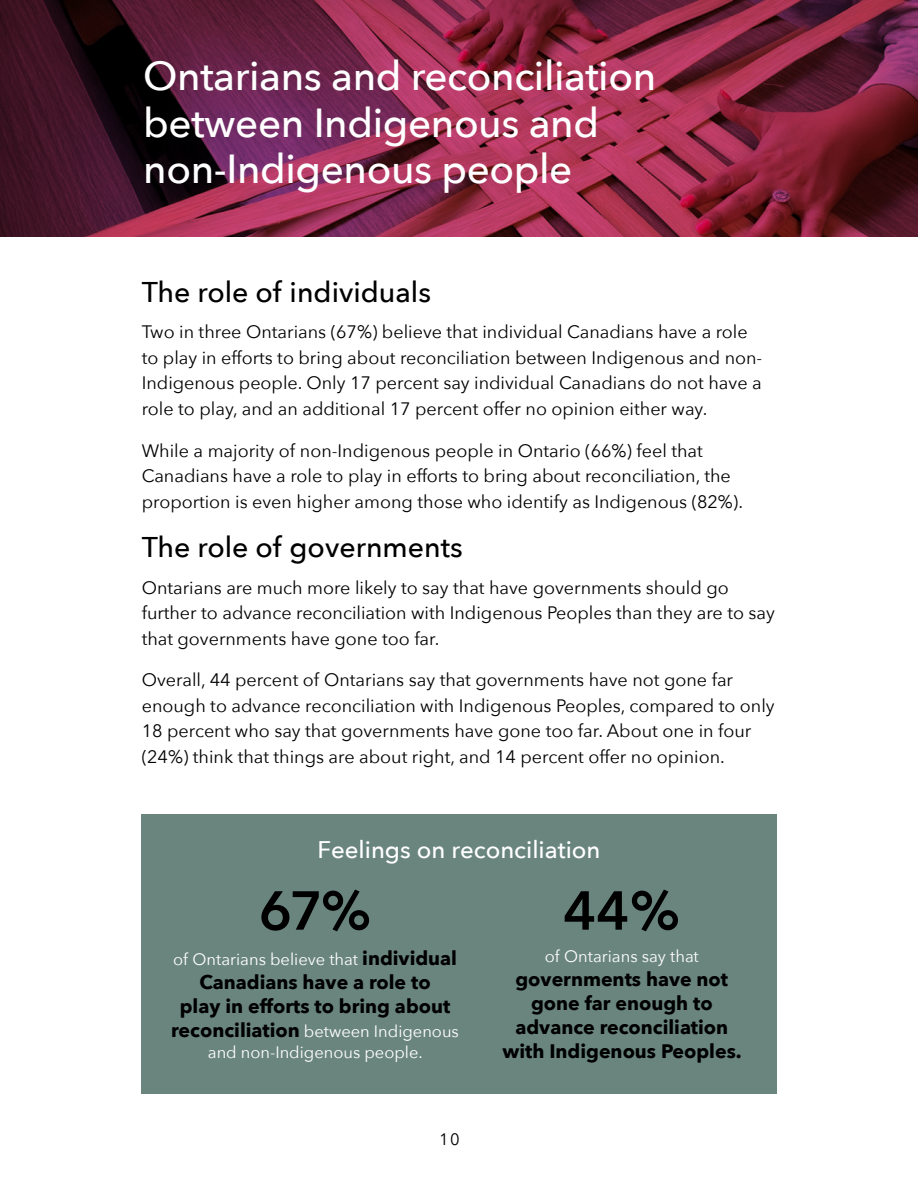
<style>
.page{position:relative;width:918px;height:1188px;background:#fff}
.page>*{position:absolute;margin:0;border:0;box-sizing:border-box;transform-origin:0 0}
.Paragraph{font:600 54.3px "Avenir Next";color:#000}
.t1{font:500 40.5px/46.5px "Avenir Next";letter-spacing:-.01em;color:#fff}
.t2{font:500 28.5px "Avenir Next";color:#000}
.t3{font:500 24px "Avenir Next";color:#fff}
.Paragraph-2{font:700 19.5px/24px "Avenir Next";color:#000;text-align:center}
.Paragraph-3{font:18px/25.5px "Avenir Next";color:#000}
.Paragraph-4{font:16.5px/21px "Avenir Next";color:#fff;text-align:center}
.t4{font:16.5px "Avenir Next";color:#000}
.s1{font-weight:700;font-size:19.5px;color:#000}
</style>
<div class="page">
<img style="left:0;top:0;width:918px;height:236px">
<div style="left:141px;top:814px;width:635px;height:280px;background:#6a857e"></div>
<h1 class="t1" style="left:143px;top:51px;width:515px">Ontarians and reconciliation between Indigenous and non-Indigenous people</h1>
<h2 class="t2" style="left:142px;top:267px;width:291px">The role of individuals</h2>
<p class="Paragraph-3" style="left:142px;top:319px;width:622px">Two in three Ontarians (67%) believe that individual Canadians have a role to play in efforts to bring about reconciliation between Indigenous and non-Indigenous people. Only 17 percent say individual Canadians do not have a role to play, and an additional 17 percent offer no opinion either way.</p>
<p class="Paragraph-3" style="left:142px;top:437px;width:603px">While a majority of non-Indigenous people in Ontario (66%) feel that<br>Canadians have a role to play in efforts to bring about reconciliation, the proportion is even higher among those who identify as Indigenous (82%).</p>
<h2 class="t2" style="left:142px;top:523px;width:323px">The role of governments</h2>
<p class="Paragraph-3" style="left:142px;top:574px;width:635px">Ontarians are much more likely to say that have governments should go further to advance reconciliation with Indigenous Peoples than they are to say that governments have gone too far.</p>
<p class="Paragraph-3" style="left:142px;top:666px;width:635px">Overall, 44 percent of Ontarians say that governments have not gone far enough to advance reconciliation with Indigenous Peoples, compared to only 18 percent who say that governments have gone too far. About one in four (24%) think that things are about right, and 14 percent offer no opinion.</p>
<h3 class="t3" style="left:317px;top:829px;width:285px">Feelings on reconciliation</h3>
<p class="Paragraph" style="left:259px;top:864px;width:114px">67%</p>
<p class="Paragraph" style="left:564px;top:864px;width:118px">44%</p>
<p class="Paragraph-4" style="left:173px;top:948px;width:286px">of Ontarians believe that <span class="s1">individual</span></p>
<p class="Paragraph-2" style="left:180px;top:970px;width:272px">Canadians have a role to play in efforts to bring about</p>
<p class="Paragraph-4" style="left:171px;top:1020px;width:289px"><span class="s1">reconciliation</span> between Indigenous and non-Indigenous people.</p>
<p class="t4" style="left:439px;top:1125px;width:22px">10</p>
<p class="Paragraph-4" style="left:545px;top:945px;width:156px">of Ontarians say that</p>
<p class="Paragraph-2" style="left:502px;top:967px;width:241px">governments have not gone far enough to advance reconciliation with Indigenous Peoples.</p>
</div>
